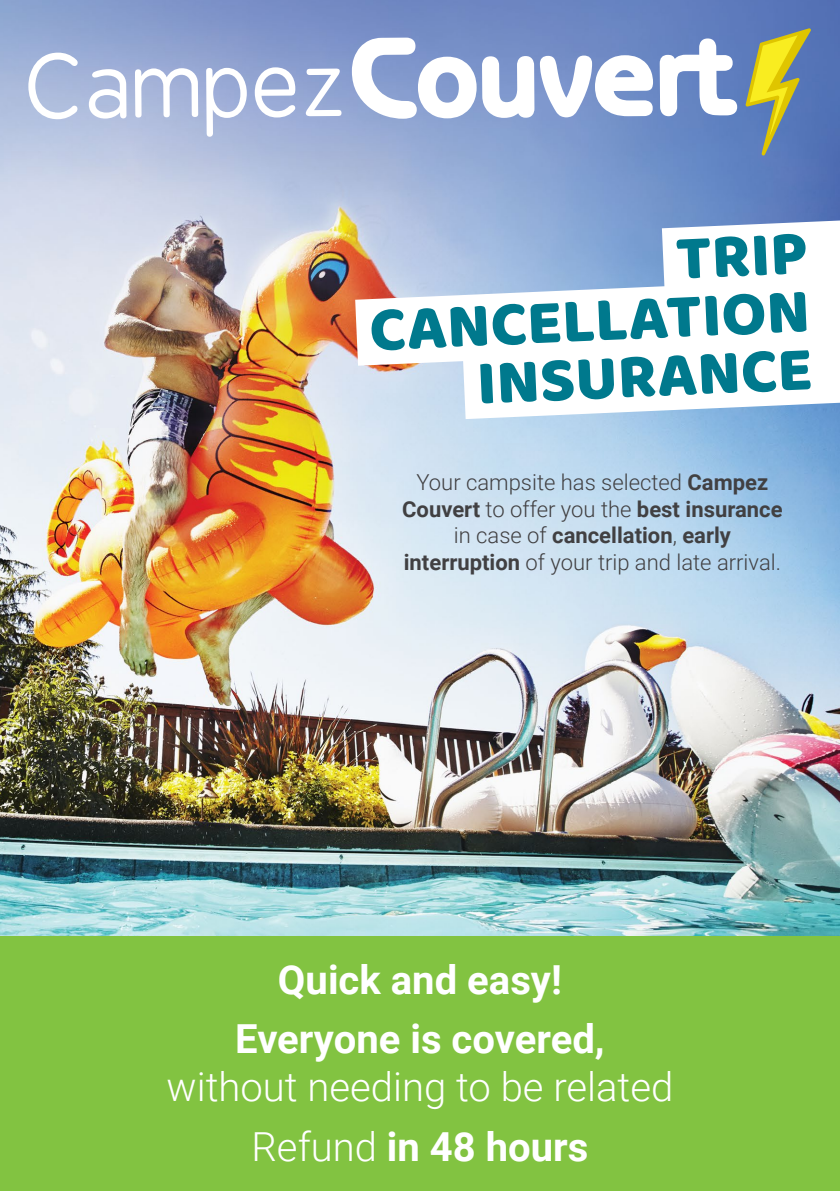
<style>
.page{position:relative;width:840px;height:1191px;background:#fff}
.page>*{position:absolute;margin:0;border:0;box-sizing:border-box;transform-origin:0 0}
.t1{font:64px/58.4px "Baloo Tamma";color:#00798d;text-align:right}
.t2{font:300 40px/59.4px "Roboto";color:#fff;text-align:center}
.t3{font:700 40px/59.4px "Roboto";color:#fff;text-align:center}
.t4{font:300 22px/26.4px "Roboto";color:#414042;text-align:center}
.s1{font-weight:700}
</style>
<div class="page">
<img style="left:0;top:0;width:839px;height:936px">
<div style="left:0;top:936px;width:839px;height:255px;background:#82c341"></div>
<svg style="left:28px;top:53px;width:50px;height:66px"></svg>
<svg style="left:89px;top:69px;width:37px;height:50px"></svg>
<svg style="left:135px;top:68px;width:63px;height:50px"></svg>
<svg style="left:206px;top:68px;width:41px;height:69px"></svg>
<svg style="left:254px;top:67px;width:41px;height:51px"></svg>
<svg style="left:305px;top:69px;width:36px;height:47px"></svg>
<svg style="left:351px;top:38px;width:385px;height:81px"></svg>
<svg style="left:745px;top:28px;width:65px;height:127px;background:#919d77"></svg>
<svg style="left:594px;top:183px;width:245px;height:58px"></svg>
<img style="left:287px;top:241px;width:552px;height:160px">
<svg style="left:395px;top:299px;width:444px;height:156px"></svg>
<h1 class="t1" style="left:366px;top:238px;width:442px;rotate:-2deg">TRIP<br>CANCELLATION<br>INSURANCE</h1>
<p class="t4" style="left:402px;top:468px;width:381px">Your campsite has selected <span class="s1">Campez Couvert</span> to offer you the <span class="s1">best insurance </span>in case of <span class="s1">cancellation</span>, <span class="s1">early interruption</span> of your trip and late arrival.</p>
<h2 class="t3" style="left:235px;top:948px;width:370px">Quick and easy!<br>Everyone is covered,</h2>
<h2 class="t2" style="left:166px;top:1056px;width:508px">without needing to be related<br>Refund <span class="s1">in 48 hours</span></h2>
</div>
